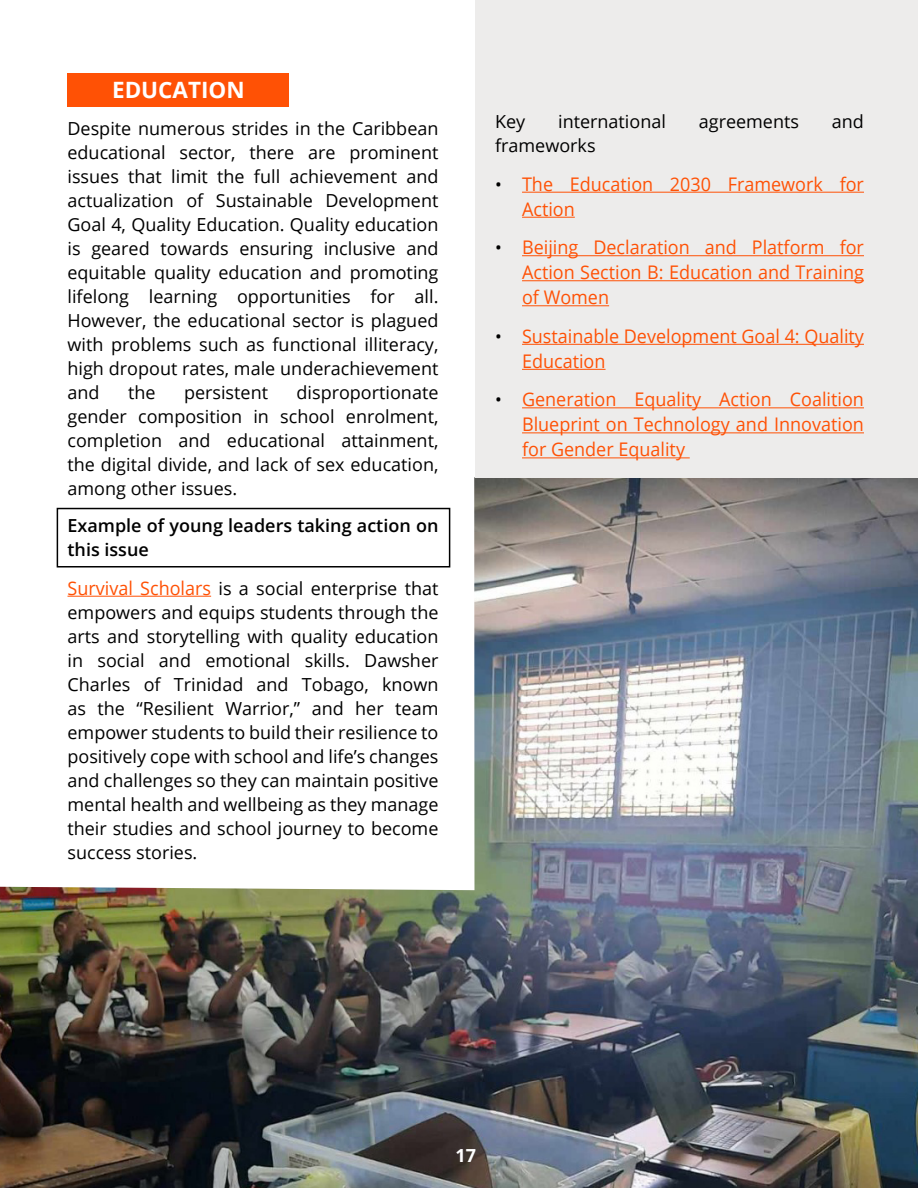
<style>
.page{position:relative;width:918px;height:1188px;background:#fff}
.page>*{position:absolute;margin:0;border:0;box-sizing:border-box;transform-origin:0 0}
.t1{font:700 22.5px "Open Sans";color:#fff}
.t2{font:18.75px/25px "Open Sans";color:#ff5105;scale:.96 1}
.t3{font:18px/24px "Open Sans";color:#000;text-align:justify}
.t4{font:600 18px/24px "Open Sans";color:#000}
.t5{font:700 18px "Open Sans";color:#fff}
.s1{font-size:18.75px;color:#ff5105}
.s2{font-size:18px;color:#000}
</style>
<div class="page">
<img style="left:0;top:477px;width:918px;height:711px">
<div style="left:57px;top:508px;width:393px;height:60px;border:2px solid #000"></div>
<div style="left:68px;top:73px;width:221px;height:33px;background:#ff5105"></div>
<div style="left:475px;top:0;width:443px;height:477px;background:#edeceb"></div>
<hr style="left:68px;top:596px;width:143px;height:1px;background:#ff5105">
<hr style="left:522px;top:192px;width:342px;height:1px;background:#ff5105">
<hr style="left:522px;top:217px;width:53px;height:1px;background:#ff5105">
<hr style="left:522px;top:255px;width:342px;height:1px;background:#ff5105">
<hr style="left:522px;top:280px;width:342px;height:1px;background:#ff5105">
<hr style="left:522px;top:305px;width:87px;height:1px;background:#ff5105">
<hr style="left:522px;top:344px;width:342px;height:1px;background:#ff5105">
<hr style="left:522px;top:369px;width:84px;height:1px;background:#ff5105">
<hr style="left:522px;top:407px;width:342px;height:1px;background:#ff5105">
<hr style="left:522px;top:432px;width:342px;height:1px;background:#ff5105">
<hr style="left:522px;top:457px;width:168px;height:1px;background:#ff5105">
<p class="t1" style="left:112px;top:74px;width:134px">EDUCATION</p>
<p class="t3" style="left:68px;top:116px;width:372px">Despite numerous strides in the Caribbean educational sector, there are prominent issues that limit the full achievement and actualization of Sustainable Development Goal 4, Quality Education. Quality education is geared towards ensuring inclusive and equitable quality education and promoting lifelong learning opportunities for all.<br>However, the educational sector is plagued with problems such as functional illiteracy, high dropout rates, male underachievement and</p>
<p class="t3" style="left:68px;top:380px;width:372px;text-indent:229px">disproportionate gender composition in school enrolment, completion and educational attainment, the digital divide, and lack of sex education, among other issues.</p>
<p class="t4" style="left:68px;top:513px;width:372px">Example of young leaders taking action on this issue</p>
<p class="t3" style="left:67px;top:576px;width:373px"><span class="s1">Survival Scholars</span> is a social enterprise that empowers and equips students through the arts and storytelling with quality education in social and emotional skills. Dawsher Charles of Trinidad and Tobago, known as the “Resilient Warrior,” and her team empower students to build their resilience to positively cope with school and life’s changes and challenges so they can maintain positive mental health and wellbeing as they manage their studies and school journey to become success stories.</p>
<p class="t3" style="left:128px;top:380px;width:29px">the</p>
<p class="t3" style="left:184px;top:380px;width:86px">persistent</p>
<p class="t3" style="left:495px;top:109px;width:32px">Key</p>
<p class="t3" style="left:558px;top:109px;width:109px">international</p>
<p class="t3" style="left:699px;top:109px;width:102px">agreements</p>
<p class="t3" style="left:832px;top:109px;width:34px">and</p>
<p class="t3" style="left:495px;top:133px;width:102px">frameworks</p>
<p class="t2" style="left:522px;top:171px;width:358px;text-indent:-27px"><span class="s2">•</span> The Education 2030 Framework for<br>Action</p>
<p class="t2" style="left:522px;top:235px;width:358px;text-align:justify;text-indent:-27px"><span class="s2">•</span> Beijing Declaration and Platform for Action Section B: Education and Training of Women</p>
<p class="t2" style="left:522px;top:323px;width:358px;text-indent:-27px"><span class="s2">•</span> Sustainable Development Goal 4: Quality<br>Education</p>
<p class="t2" style="left:522px;top:387px;width:358px;text-align:justify;text-indent:-27px"><span class="s2">•</span> Generation Equality Action Coalition Blueprint on Technology and Innovation for Gender Equality</p>
<p class="t5" style="left:455px;top:1143px;width:22px">17</p>
</div>
